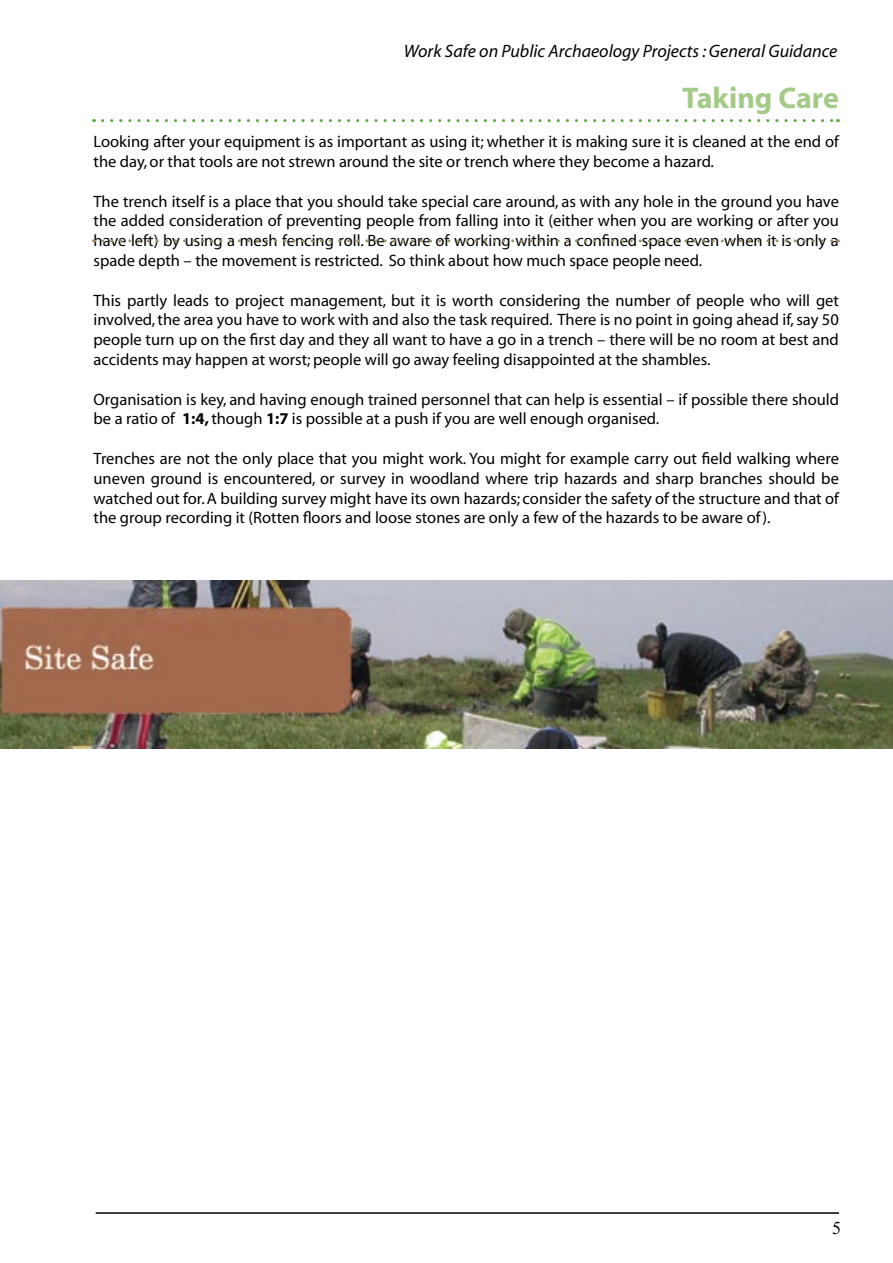
<style>
.page{position:relative;width:893px;height:1263px;background:#fff}
.page>*{position:absolute;margin:0;border:0;box-sizing:border-box;transform-origin:0 0}
.t1{font:700 30px "Myriad";color:#a3cb87}
.t2{font:italic 18px "Myriad";color:#000}
.t3{font:18px "Times New Roman";color:#000}
.t4{font:16.5px/19.8px "Myriad";color:#000;text-align:justify}
.s1{font-weight:700}
</style>
<div class="page">
<hr style="left:96px;top:1212px;width:743px;height:2px;background:#000">
<svg style="left:103px;top:119px;width:735px;height:3px"></svg>
<svg style="left:103px;top:239px;width:735px;height:3px"></svg>
<img style="left:0;top:580px;width:893px;height:168px">
<p class="t2" style="left:404px;top:42px;width:435px">Work Safe on Public Archaeology Projects : General Guidance</p>
<p class="t1" style="left:682px;top:82px;width:158px">Taking Care</p>
<p class="t4" style="left:94px;top:132px;width:747px">Looking after your equipment is as important as using it; whether it is making sure it is cleaned at the end of the day, or that tools are not strewn around the site or trench where they become a hazard.</p>
<p class="t4" style="left:94px;top:192px;width:747px">The trench itself is a place that you should take special care around, as with any hole in the ground you have the added consideration of preventing people from falling into it (either when you are working or after you have left) by using a mesh fencing roll. Be aware of working within a confined space even when it is only a spade depth – the movement is restricted. So think about how much space people need.</p>
<p class="t4" style="left:94px;top:291px;width:747px">This partly leads to project management, but it is worth considering the number of people who will get involved, the area you have to work with and also the task required. There is no point in going ahead if, say 50 people turn up on the first day and they all want to have a go in a trench – there will be no room at best and accidents may happen at worst; people will go away feeling disappointed at the shambles.</p>
<p class="t4" style="left:94px;top:390px;width:747px">Organisation is key, and having enough trained personnel that can help is essential – if possible there should be a ratio of <span class="s1">1:4,</span> though <span class="s1">1:7</span> is possible at a push if you are well enough organised.</p>
<p class="t4" style="left:94px;top:449px;width:747px">Trenches are not the only place that you might work. You might for example carry out field walking where uneven ground is encountered, or survey in woodland where trip hazards and sharp branches should be watched out for. A building survey might have its own hazards; consider the safety of the structure and that of the group recording it (Rotten floors and loose stones are only a few of the hazards to be aware of).</p>
<p class="t3" style="left:832px;top:1216px;width:10px">5</p>
</div>
